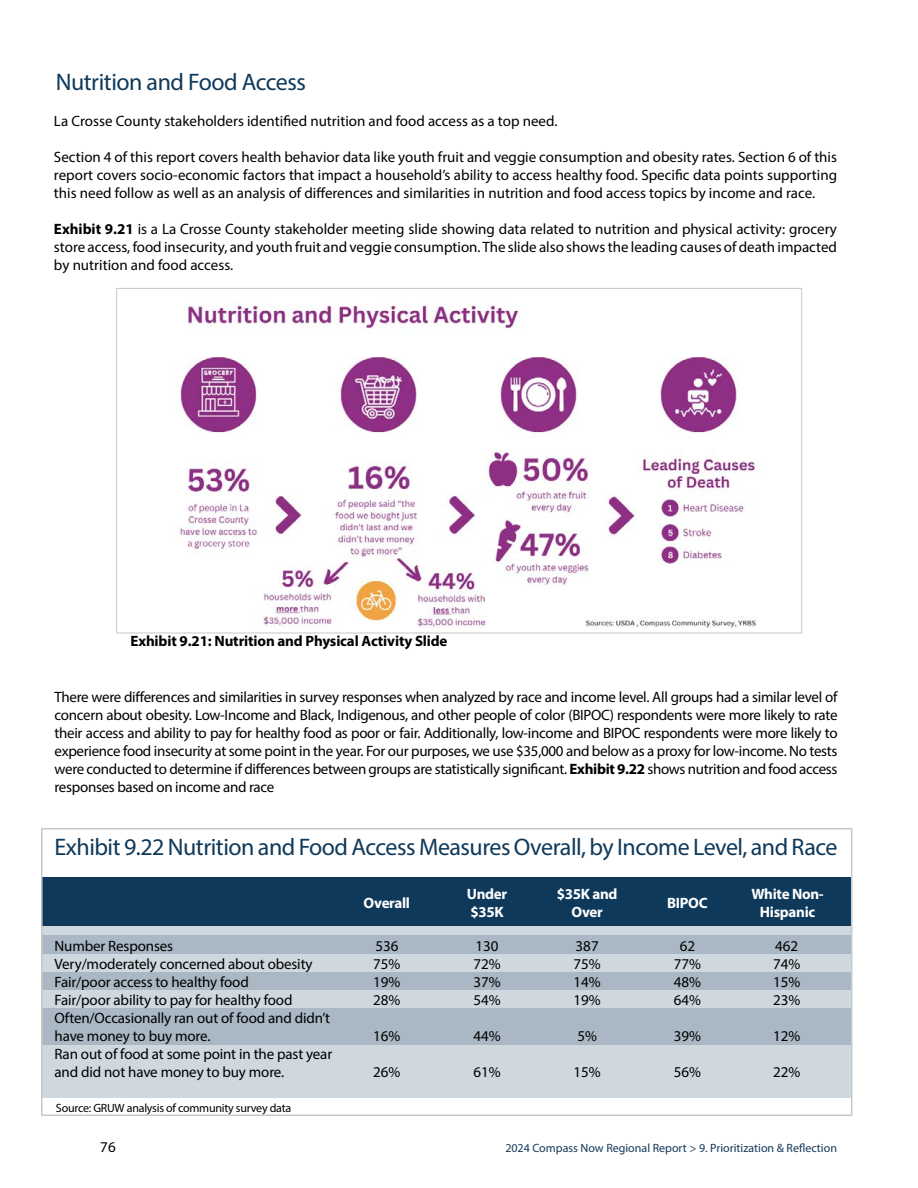
<style>
.page{position:relative;width:918px;height:1188px;background:#fff}
.page>*{position:absolute;margin:0;border:0;box-sizing:border-box;transform-origin:0 0}
.t1{font:24px "Myriad Pro";letter-spacing:-.02em;color:#0f395a}
.t2{font:15px/18px "Myriad Pro";letter-spacing:-.01em;color:#000}
.t3{font:700 15px/18px "Myriad Pro";letter-spacing:-.02em;color:#fff;text-align:center}
.t4{font:700 15px "Myriad Pro";letter-spacing:-.01em;color:#000}
.t5{font:12px "Myriad Pro";color:#13395a}
.t6{font:12px "Myriad Pro";letter-spacing:-.02em;color:#000}
.s1{font-weight:700}
</style>
<div class="page">
<img style="left:180px;top:302px;width:576px;height:329px">
<div style="left:42px;top:926px;width:809px;height:172px;background:#cfd8de"></div>
<div style="left:42px;top:935px;width:809px;height:19px;background:#a9b8c4"></div>
<div style="left:42px;top:972px;width:809px;height:18px;background:#a9b8c4"></div>
<div style="left:42px;top:1008px;width:809px;height:37px;background:#a9b8c4"></div>
<div style="left:41px;top:878px;width:810px;height:48px;background:#0f395a"></div>
<div style="left:41px;top:828px;width:811px;height:288px;border:2px solid #c7c8ca"></div>
<h1 class="t1" style="left:56px;top:67px;width:252px">Nutrition and Food Access</h1>
<p class="t2" style="left:54px;top:112px;width:505px">La Crosse County stakeholders identified nutrition and food access as a top need.</p>
<p class="t2" style="left:54px;top:148px;width:785px;text-align:justify">Section 4 of this report covers health behavior data like youth fruit and veggie consumption and obesity rates. Section 6 of this report covers socio-economic factors that impact a household’s ability to access healthy food. Specific data points supporting this need follow as well as an analysis of differences and similarities in nutrition and food access topics by income and race.</p>
<p class="t2" style="left:54px;top:220px;width:785px;text-align:justify"><span class="s1">Exhibit 9.21</span> is a La Crosse County stakeholder meeting slide showing data related to nutrition and physical activity: grocery store access, food insecurity, and youth fruit and veggie consumption. The slide also shows the leading causes of death impacted by nutrition and food access.</p>
<p class="t4" style="left:131px;top:631px;width:319px">Exhibit 9.21: Nutrition and Physical Activity Slide</p>
<p class="t2" style="left:55px;top:688px;width:785px;text-align:justify">There were differences and similarities in survey responses when analyzed by race and income level. All groups had a similar level of concern about obesity. Low-Income and Black, Indigenous, and other people of color (BIPOC) respondents were more likely to rate their access and ability to pay for healthy food as poor or fair. Additionally, low-income and BIPOC respondents were more likely to experience food insecurity at some point in the year. For our purposes, we use $35,000 and below as a proxy for low-income. No tests were conducted to determine if differences between groups are statistically significant. <span class="s1">Exhibit 9.22</span> shows nutrition and food access responses based on income and race</p>
<h1 class="t1" style="left:55px;top:832px;width:785px">Exhibit 9.22 Nutrition and Food Access Measures Overall, by Income Level, and Race</h1>
<p class="t3" style="left:364px;top:894px;width:48px">Overall</p>
<p class="t2" style="left:55px;top:936px;width:279px">Number Responses<br>Very/moderately concerned about obesity Fair/poor access to healthy food<br>Fair/poor ability to pay for healthy food Often/Occasionally ran out of food and didn’t have money to buy more.<br>Ran out of food at some point in the past year and did not have money to buy more.</p>
<p class="t2" style="left:373px;top:936px;width:29px">536<br>75%<br>19%<br>28%</p>
<p class="t3" style="left:467px;top:885px;width:42px;text-align:left">Under $35K</p>
<p class="t3" style="left:557px;top:885px;width:62px">$35K and<br>Over</p>
<p class="t3" style="left:667px;top:894px;width:42px">BIPOC</p>
<p class="t3" style="left:751px;top:885px;width:74px">White Non-<br>Hispanic</p>
<p class="t2" style="left:473px;top:936px;width:29px">130<br>72%<br>37%<br>54%</p>
<p class="t2" style="left:473px;top:1026px;width:29px">44%</p>
<p class="t2" style="left:473px;top:1062px;width:29px">61%</p>
<p class="t2" style="left:574px;top:936px;width:29px">387<br>75%<br>14%<br>19%</p>
<p class="t2" style="left:577px;top:1026px;width:21px">5%</p>
<p class="t2" style="left:574px;top:1062px;width:29px">15%</p>
<p class="t2" style="left:674px;top:936px;width:29px;text-align:center">62<br>77%<br>48%<br>64%</p>
<p class="t2" style="left:674px;top:1026px;width:29px">39%</p>
<p class="t2" style="left:674px;top:1062px;width:29px">56%</p>
<p class="t2" style="left:773px;top:936px;width:29px">462<br>74%<br>15%<br>23%</p>
<p class="t2" style="left:773px;top:1026px;width:29px">12%</p>
<p class="t2" style="left:773px;top:1062px;width:29px">22%</p>
<p class="t2" style="left:373px;top:1026px;width:29px">16%</p>
<p class="t2" style="left:373px;top:1062px;width:29px">26%</p>
<p class="t6" style="left:56px;top:1100px;width:237px">Source: GRUW analysis of community survey data</p>
<p class="t2" style="left:100px;top:1138px;width:17px">76</p>
<p class="t5" style="left:505px;top:1141px;width:333px">2024 Compass Now Regional Report &gt; 9. Prioritization &amp; Reflection</p>
</div>
